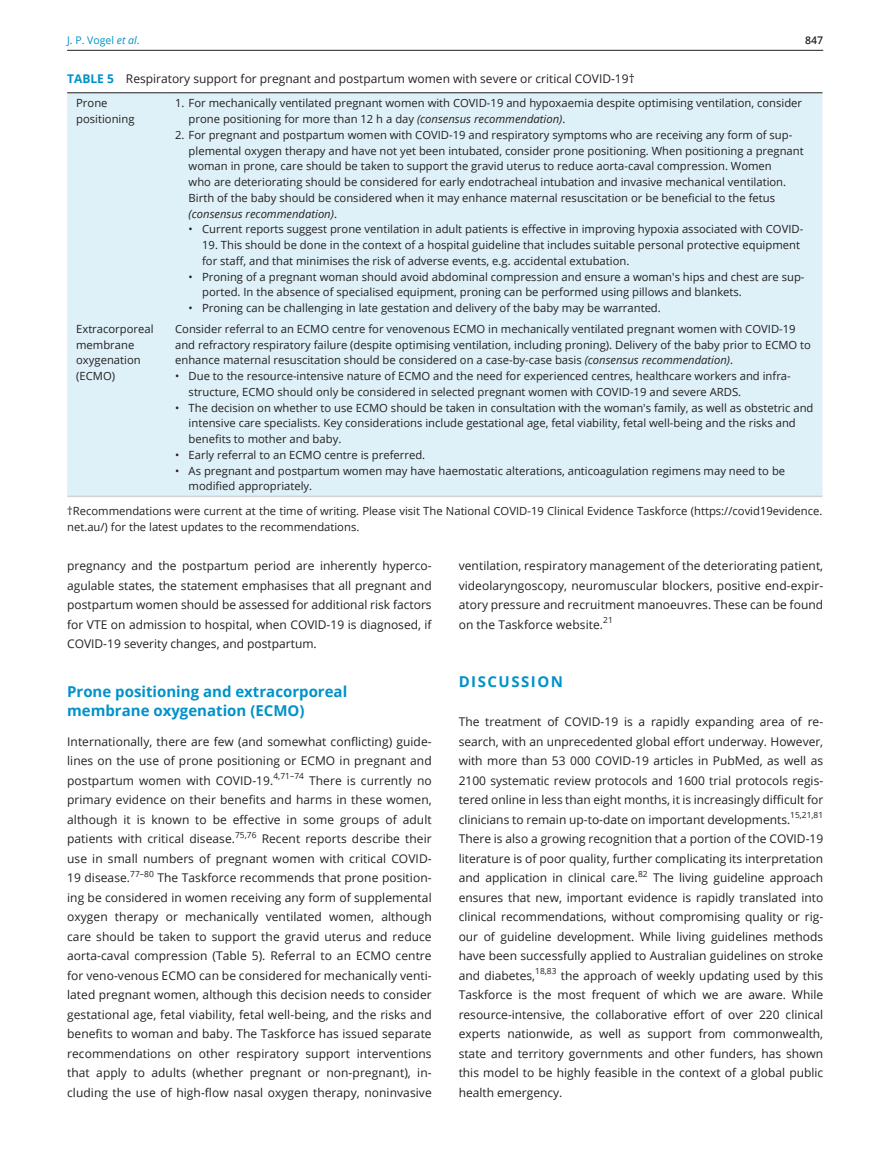
<style>
.page{position:relative;width:893px;height:1174px;background:#fff}
.page>*{position:absolute;margin:0;border:0;box-sizing:border-box;transform-origin:0 0}
.t1{font:700 15px/19.5px "Open Sans";color:#0092c8}
.t2{font:700 15px "Open Sans";letter-spacing:.1em;color:#0092c8}
.t3{font:12px/19.5px "Open Sans";color:#231f20;text-align:justify}
.t4{font:11.25px/15.8px "Open Sans";color:#231f20}
.t5{font:10.5px "Open Sans";color:#0092c8}
.t6{font:600 10.5px "Open Sans";color:#231f20}
.t7{font:8.4px "Open Sans";color:#231f20}
.s1{font-style:italic}
.s2{font-weight:700;color:#0092c8}
</style>
<div class="page">
<hr style="left:67px;top:50px;width:756px;height:1px;background:#231f20">
<div style="left:67px;top:93px;width:755px;height:402px;background:#def0f8"></div>
<hr style="left:67px;top:92px;width:99px;height:1px;background:#231f20">
<hr style="left:166px;top:92px;width:656px;height:1px;background:#231f20">
<hr style="left:67px;top:495px;width:99px;height:2px;background:#d1d2d4">
<hr style="left:166px;top:495px;width:656px;height:2px;background:#d1d2d4">
<p class="t5" style="left:67px;top:33px;width:74px">J. P. Vogel <span class="s1">et al</span>.</p>
<p class="t6" style="left:805px;top:33px;width:19px">847</p>
<p class="t3" style="left:67px;top:68px;width:569px"><span class="s2">TABLE 5</span> Respiratory support for pregnant and postpartum women with severe or critical COVID-19†</p>
<p class="t4" style="left:76px;top:95px;width:60px">Prone positioning</p>
<p class="t4" style="left:189px;top:95px;width:615px;text-indent:-14px">1. For mechanically ventilated pregnant women with COVID-19 and hypoxaemia despite optimising ventilation, consider prone positioning for more than 12 h a day <span class="s1">(consensus recommendation)</span>.</p>
<p class="t4" style="left:189px;top:127px;width:617px;text-indent:-14px">2. For pregnant and postpartum women with COVID-19 and respiratory symptoms who are receiving any form of sup&shy;plemental oxygen therapy and have not yet been intubated, consider prone positioning. When positioning a pregnant woman in prone, care should be taken to support the gravid uterus to reduce aorta-caval compression. Women<br>who are deteriorating should be considered for early endotracheal intubation and invasive mechanical ventilation.<br>Birth of the baby should be considered when it may enhance maternal resuscitation or be beneficial to the fetus <span class="s1">(consensus recommendation)</span>.</p>
<p class="t4" style="left:189px;top:221px;width:616px">• Current reports suggest prone ventilation in adult patients is effective in improving hypoxia associated with COVID-</p>
<p class="t4" style="left:202px;top:237px;width:599px">19. This should be done in the context of a hospital guideline that includes suitable personal protective equipment for staff, and that minimises the risk of adverse events, e.g. accidental extubation.</p>
<p class="t4" style="left:202px;top:268px;width:604px;text-indent:-14px">• Proning of a pregnant woman should avoid abdominal compression and ensure a woman's hips and chest are sup&shy;ported. In the absence of specialised equipment, proning can be performed using pillows and blankets.</p>
<p class="t4" style="left:189px;top:300px;width:474px">• Proning can be challenging in late gestation and delivery of the baby may be warranted.</p>
<p class="t4" style="left:76px;top:320px;width:79px">Extracorporeal membrane oxygenation (ECMO)</p>
<p class="t4" style="left:175px;top:320px;width:637px">Consider referral to an ECMO centre for venovenous ECMO in mechanically ventilated pregnant women with COVID-19 and refractory respiratory failure (despite optimising ventilation, including proning). Delivery of the baby prior to ECMO to enhance maternal resuscitation should be considered on a case-by-case basis <span class="s1">(consensus recommendation)</span>.</p>
<p class="t4" style="left:189px;top:368px;width:604px;text-indent:-14px">• Due to the resource-intensive nature of ECMO and the need for experienced centres, healthcare workers and infra&shy;structure, ECMO should only be considered in selected pregnant women with COVID-19 and severe ARDS.</p>
<p class="t4" style="left:189px;top:399px;width:626px;text-indent:-14px">• The decision on whether to use ECMO should be taken in consultation with the woman's family, as well as obstetric and intensive care specialists. Key considerations include gestational age, fetal viability, fetal well-being and the risks and benefits to mother and baby.</p>
<p class="t4" style="left:175px;top:446px;width:252px">• Early referral to an ECMO centre is preferred.</p>
<p class="t4" style="left:189px;top:462px;width:598px;text-indent:-14px">• As pregnant and postpartum women may have haemostatic alterations, anticoagulation regimens may need to be modified appropriately.</p>
<p class="t4" style="left:67px;top:503px;width:757px">†Recommendations were current at the time of writing. Please visit The National COVID-19 Clinical Evidence Taskforce (https://covid19evidence. net.au/) for the latest updates to the recommendations.</p>
<p class="t3" style="left:67px;top:555px;width:366px">pregnancy and the postpartum period are inherently hyperco&shy;agulable states, the statement emphasises that all pregnant and postpartum women should be assessed for additional risk factors for VTE on admission to hospital, when COVID-19 is diagnosed, if COVID-19 severity changes, and postpartum.</p>
<p class="t1" style="left:67px;top:681px;width:282px">Prone positioning and extracorporeal membrane oxygenation (ECMO)</p>
<p class="t3" style="left:67px;top:731px;width:366px">Internationally, there are few (and somewhat conflicting) guide&shy;lines on the use of prone positioning or ECMO in pregnant and postpartum women with COVID-19.</p>
<p class="t7" style="left:273px;top:770px;width:32px">4,71–74</p>
<p class="t3" style="left:67px;top:770px;width:366px;text-indent:242px">There is currently no primary evidence on their benefits and harms in these women, although it is known to be effective in some groups of adult patients with critical disease.<sup>75,76</sup> Recent reports describe their use in small numbers of pregnant women with critical COVID-19 disease.<sup>77–80</sup> The Taskforce recommends that prone position&shy;ing be considered in women receiving any form of supplemental oxygen therapy or mechanically ventilated women, although care should be taken to support the gravid uterus and reduce aorta-caval compression (Table 5). Referral to an ECMO centre for veno-venous ECMO can be considered for mechanically venti&shy;lated pregnant women, although this decision needs to consider gestational age, fetal viability, fetal well-being, and the risks and benefits to woman and baby. The Taskforce has issued separate recommendations on other respiratory support interventions that apply to adults (whether pregnant or non-pregnant), in&shy;cluding the use of high-flow nasal oxygen therapy, noninvasive</p>
<p class="t3" style="left:459px;top:555px;width:366px">ventilation, respiratory management of the deteriorating patient, videolaryngoscopy, neuromuscular blockers, positive end-expir&shy;atory pressure and recruitment manoeuvres. These can be found on the Taskforce website.<sup>21</sup></p>
<p class="t2" style="left:459px;top:671px;width:106px">DISCUSSION</p>
<p class="t3" style="left:459px;top:711px;width:366px">The treatment of COVID-19 is a rapidly expanding area of re&shy;search, with an unprecedented global effort underway. However, with more than 53 000 COVID-19 articles in PubMed, as well as 2100 systematic review protocols and 1600 trial protocols regis&shy;tered online in less than eight months, it is increasingly difficult for clinicians to remain up-to-date on important developments.</p>
<p class="t7" style="left:790px;top:809px;width:34px">15,21,81</p>
<p class="t3" style="left:459px;top:828px;width:366px">There is also a growing recognition that a portion of the COVID-19 literature is of poor quality, further complicating its interpretation and application in clinical care.<sup>82</sup> The living guideline approach ensures that new, important evidence is rapidly translated into clinical recommendations, without compromising quality or rig&shy;our of guideline development. While living guidelines methods have been successfully applied to Australian guidelines on stroke and diabetes,<sup>18,83</sup> the approach of weekly updating used by this Taskforce is the most frequent of which we are aware. While resource-intensive, the collaborative effort of over 220 clinical experts nationwide, as well as support from commonwealth, state and territory governments and other funders, has shown this model to be highly feasible in the context of a global public health emergency.</p>
</div>
